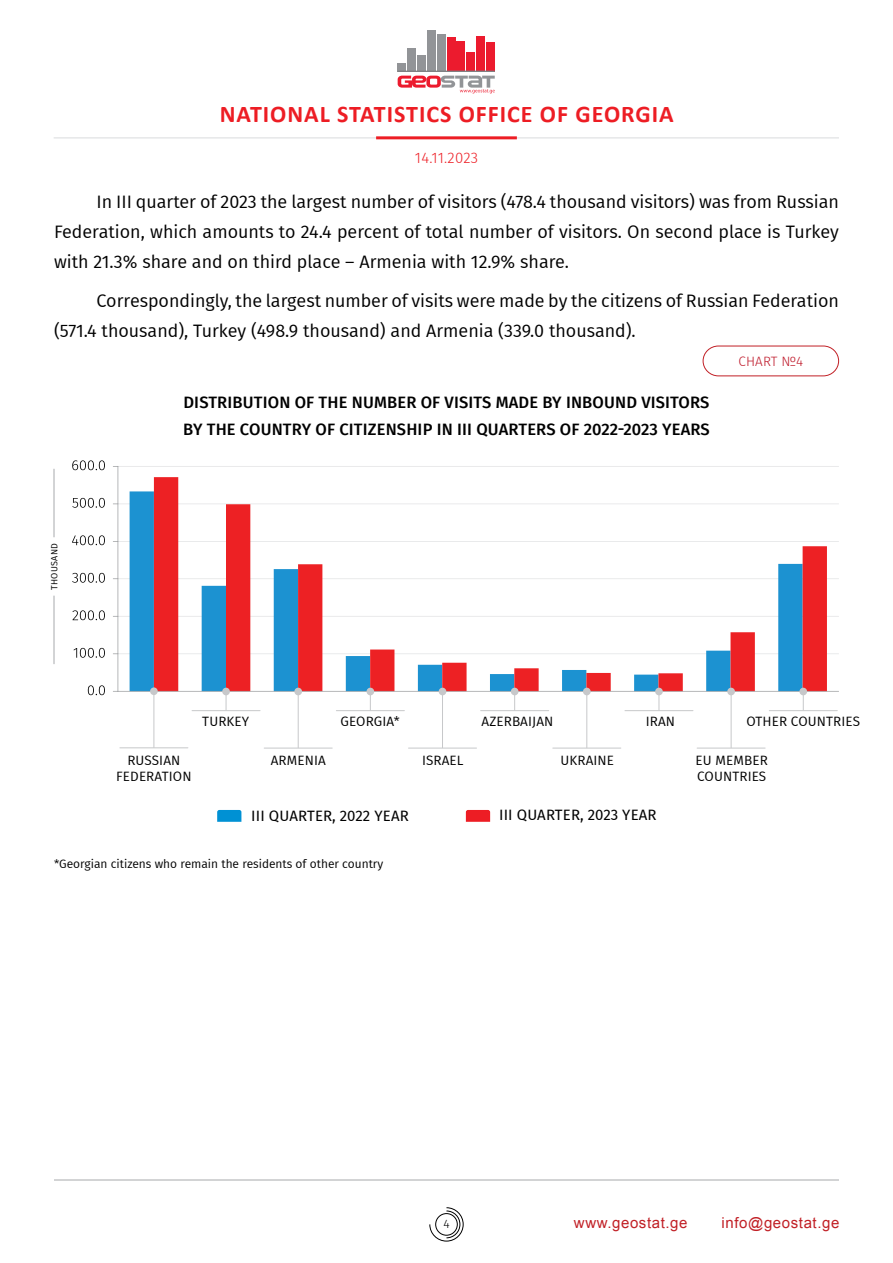
<style>
.page{position:relative;width:893px;height:1263px;background:#fff}
.page>*{position:absolute;margin:0;border:0;box-sizing:border-box;transform-origin:0 0}
.t1{font:700 24px "Calibri";letter-spacing:.04em;color:#ed1d24}
.t2{font:18px/30px "Fira GO";color:#000;text-align:justify}
.t3{font:500 16.5px/27px "Fira GO";letter-spacing:.01em;color:#000}
.t4{font:15px "Fira GO";letter-spacing:.01em;color:#000}
.t5{font:15px "BPG Ingiri Arial";letter-spacing:.04em;color:#c12026}
.t6{font:300 15px "Fira GO";letter-spacing:.015em;color:#ed1d24}
.t7{font:13.5px/16.2px "Fira GO";letter-spacing:.01em;color:#000}
.t8{font:300 13.5px "Fira GO";letter-spacing:.01em;color:#be1728}
.t9{font:12px "Fira GO";color:#000}
.t10{font:300 12px "Fira GO";color:#000}
.t11{font:9px "Fira GO";letter-spacing:.04em;color:#000}
</style>
<div class="page">
<svg style="left:429px;top:1207px;width:35px;height:34px"></svg>
<hr style="left:54px;top:1179px;width:785px;height:1px;background:#a7a9ac">
<hr style="left:54px;top:137px;width:785px;height:2px;background:#e6e7e8">
<hr style="left:376px;top:136px;width:141px;height:3px;background:#ed1d24">
<div style="left:398px;top:63px;width:8px;height:9px;background:#929497"></div>
<div style="left:407px;top:48px;width:9px;height:24px;background:#929497"></div>
<div style="left:417px;top:55px;width:9px;height:17px;background:#929497"></div>
<div style="left:427px;top:30px;width:9px;height:42px;background:#929497"></div>
<div style="left:437px;top:34px;width:9px;height:38px;background:#929497"></div>
<div style="left:447px;top:37px;width:8px;height:35px;background:#ec1b2e"></div>
<div style="left:457px;top:42px;width:8px;height:30px;background:#ec1b2e"></div>
<div style="left:466px;top:52px;width:9px;height:20px;background:#ec1b2e"></div>
<div style="left:476px;top:36px;width:9px;height:36px;background:#ec1b2e"></div>
<div style="left:486px;top:42px;width:9px;height:30px;background:#ec1b2e"></div>
<hr style="left:398px;top:71px;width:97px;height:1px;background:#808184">
<svg style="left:398px;top:76px;width:97px;height:17px"></svg>
<svg style="left:88px;top:685px;width:17px;height:10px"></svg>
<svg style="left:74px;top:648px;width:31px;height:10px"></svg>
<svg style="left:72px;top:610px;width:33px;height:10px"></svg>
<svg style="left:72px;top:573px;width:33px;height:10px"></svg>
<svg style="left:72px;top:535px;width:33px;height:10px"></svg>
<svg style="left:72px;top:498px;width:33px;height:10px"></svg>
<svg style="left:72px;top:460px;width:33px;height:10px"></svg>
<div style="left:703px;top:346px;width:136px;height:30px;border:1px solid #c12026;border-radius:15px"></div>
<hr style="left:54px;top:469px;width:1px;height:68px;background:#a7a9ac">
<hr style="left:54px;top:596px;width:1px;height:68px;background:#a7a9ac">
<svg style="left:466px;top:810px;width:24px;height:12px"></svg>
<svg style="left:217px;top:810px;width:24px;height:12px"></svg>
<hr style="left:120px;top:747px;width:68px;height:1px;background:#c7c8ca">
<hr style="left:154px;top:692px;width:1px;height:55px;background:#c7c8ca">
<hr style="left:408px;top:748px;width:68px;height:1px;background:#c7c8ca">
<hr style="left:442px;top:692px;width:1px;height:56px;background:#c7c8ca">
<hr style="left:264px;top:748px;width:68px;height:1px;background:#c7c8ca">
<hr style="left:298px;top:692px;width:1px;height:56px;background:#c7c8ca">
<hr style="left:553px;top:748px;width:68px;height:1px;background:#c7c8ca">
<hr style="left:586px;top:692px;width:1px;height:56px;background:#c7c8ca">
<hr style="left:697px;top:748px;width:68px;height:1px;background:#c7c8ca">
<hr style="left:731px;top:692px;width:1px;height:56px;background:#c7c8ca">
<hr style="left:192px;top:710px;width:68px;height:1px;background:#c7c8ca">
<hr style="left:481px;top:710px;width:68px;height:1px;background:#c7c8ca">
<hr style="left:336px;top:710px;width:68px;height:1px;background:#c7c8ca">
<hr style="left:625px;top:710px;width:68px;height:1px;background:#c7c8ca">
<hr style="left:769px;top:710px;width:68px;height:1px;background:#c7c8ca">
<svg style="left:113px;top:466px;width:726px;height:244px"></svg>
<h1 class="t1" style="left:220px;top:97px;width:455px">NATIONAL STATISTICS OFFICE OF GEORGIA</h1>
<p class="t6" style="left:415px;top:149px;width:65px">14.11.2023</p>
<p class="t2" style="left:54px;top:187px;width:786px;text-indent:43px">In III quarter of 2023 the largest number of visitors (478.4 thousand visitors) was from Russian Federation, which amounts to 24.4 percent of total number of visitors. On second place is Turkey with 21.3% share and on third place – Armenia with 12.9% share.</p>
<p class="t2" style="left:54px;top:285px;width:786px;text-indent:43px">Correspondingly, the largest number of visits were made by the citizens of Russian Federation (571.4 thousand), Turkey (498.9 thousand) and Armenia (339.0 thousand).</p>
<p class="t11" style="left:49px;top:590px;width:49px;rotate:-90deg">THOUSAND</p>
<p class="t3" style="left:183px;top:389px;width:528px">DISTRIBUTION OF THE NUMBER OF VISITS MADE BY INBOUND VISITORS<br>BY THE COUNTRY OF CITIZENSHIP IN III QUARTERS OF 2022-2023 YEARS</p>
<p class="t8" style="left:738px;top:353px;width:66px">CHART №4</p>
<p class="t7" style="left:340px;top:713px;width:61px">GEORGIA*</p>
<p class="t7" style="left:646px;top:713px;width:31px">IRAN</p>
<p class="t7" style="left:746px;top:713px;width:115px">OTHER COUNTRIES</p>
<p class="t7" style="left:202px;top:713px;width:48px">TURKEY</p>
<p class="t7" style="left:481px;top:713px;width:73px">AZERBAIJAN</p>
<p class="t7" style="left:271px;top:752px;width:57px">ARMENIA</p>
<p class="t7" style="left:560px;top:752px;width:55px">UKRAINE</p>
<p class="t7" style="left:696px;top:752px;width:74px">EU MEMBER<br>COUNTRIES</p>
<p class="t7" style="left:116px;top:752px;width:77px;text-align:center">RUSSIAN<br>FEDERATION</p>
<p class="t7" style="left:422px;top:752px;width:43px">ISRAEL</p>
<p class="t4" style="left:251px;top:807px;width:159px">III QUARTER, 2022 YEAR</p>
<p class="t4" style="left:499px;top:806px;width:159px">III QUARTER, 2023 YEAR</p>
<p class="t9" style="left:54px;top:856px;width:331px">*Georgian citizens who remain the residents of other country</p>
<p class="t10" style="left:443px;top:1217px;width:8px">4</p>
<p class="t5" style="left:574px;top:1213px;width:115px">www.geostat.ge</p>
<p class="t5" style="left:722px;top:1213px;width:119px">info@geostat.ge</p>
</div>
